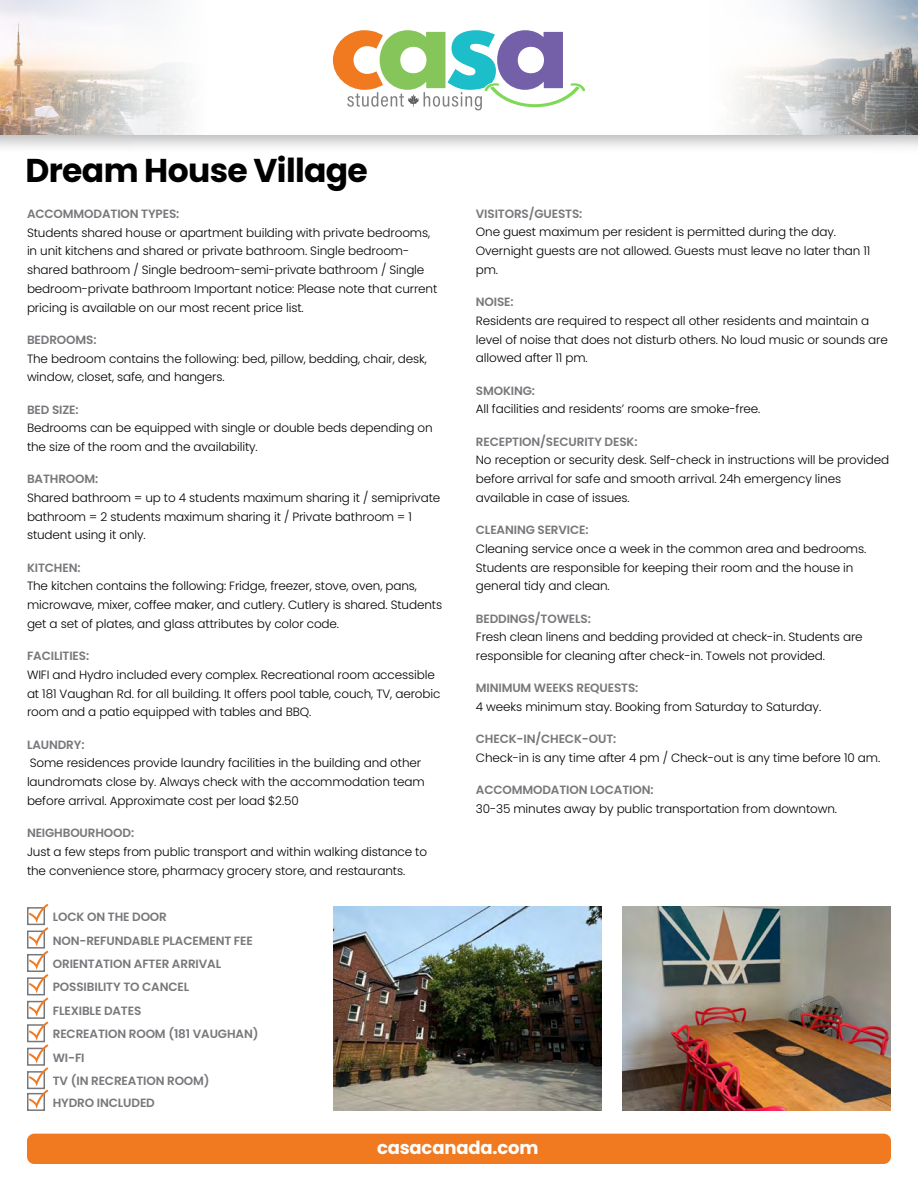
<style>
.page{position:relative;width:918px;height:1188px;background:#fff}
.page>*{position:absolute;margin:0;border:0;box-sizing:border-box;transform-origin:0 0}
.t1{font:700 33px "Poppins";letter-spacing:-.02em;color:#000}
.t2{font:700 18px "Poppins";letter-spacing:-.01em;color:#fff}
.t3{font:300 12px/18.8px "Poppins";letter-spacing:-.01em;color:#000}
.t4{font:600 12px/23.4px "Poppins";letter-spacing:-.01em;color:#77787b}
</style>
<div class="page">
<div style="left:0;top:0;width:918px;height:155px;background:#000;opacity:.3"></div>
<div style="left:0;top:0;width:918px;height:135px;background:#fff"></div>
<svg style="left:333px;top:30px;width:252px;height:80px"></svg>
<img style="left:0;top:0;width:185px;height:135px">
<img style="left:735px;top:0;width:183px;height:135px">
<div style="left:27px;top:1134px;width:864px;height:30px;background:#f17a21;border-radius:7px"></div>
<div style="left:27px;top:907px;width:18px;height:18px;border:2px solid #77787b"></div>
<div style="left:27px;top:931px;width:18px;height:18px;border:2px solid #77787b"></div>
<div style="left:27px;top:954px;width:18px;height:18px;border:2px solid #77787b"></div>
<div style="left:27px;top:977px;width:18px;height:18px;border:2px solid #77787b"></div>
<div style="left:27px;top:1001px;width:18px;height:18px;border:2px solid #77787b"></div>
<div style="left:27px;top:1024px;width:18px;height:18px;border:2px solid #77787b"></div>
<div style="left:27px;top:1048px;width:18px;height:18px;border:2px solid #77787b"></div>
<div style="left:27px;top:1071px;width:18px;height:18px;border:2px solid #77787b"></div>
<div style="left:27px;top:1093px;width:18px;height:18px;border:2px solid #77787b"></div>
<svg style="left:29px;top:904px;width:19px;height:205px"></svg>
<img style="left:623px;top:906px;width:268px;height:204px">
<img style="left:333px;top:906px;width:268px;height:204px">
<h1 class="t1" style="left:26px;top:151px;width:344px">Dream House Village</h1>
<p class="t4" style="left:27px;top:202px;width:154px">ACCOMMODATION TYPES:</p>
<p class="t3" style="left:27px;top:223px;width:412px">Students shared house or apartment building with private bedrooms, in unit kitchens and shared or private bathroom. Single bedroom&shy;shared bathroom / Single bedroom-semi-private bathroom / Single bedroom-private bathroom Important notice: Please note that current pricing is available on our most recent price list.</p>
<p class="t4" style="left:27px;top:328px;width:71px">BEDROOMS:</p>
<p class="t3" style="left:27px;top:349px;width:402px">The bedroom contains the following: bed, pillow, bedding, chair, desk, window, closet, safe, and hangers.</p>
<p class="t4" style="left:27px;top:398px;width:53px">BED SIZE:</p>
<p class="t3" style="left:27px;top:419px;width:407px">Bedrooms can be equipped with single or double beds depending on the size of the room and the availability.</p>
<p class="t4" style="left:27px;top:467px;width:73px">BATHROOM:</p>
<p class="t3" style="left:27px;top:488px;width:415px">Shared bathroom = up to 4 students maximum sharing it / semiprivate bathroom = 2 students maximum sharing it / Private bathroom = 1 student using it only.</p>
<p class="t4" style="left:27px;top:556px;width:55px">KITCHEN:</p>
<p class="t3" style="left:27px;top:577px;width:417px">The kitchen contains the following: Fridge, freezer, stove, oven, pans, microwave, mixer, coffee maker, and cutlery. Cutlery is shared. Students get a set of plates, and glass attributes by color code.</p>
<p class="t4" style="left:27px;top:644px;width:64px">FACILITIES:</p>
<p class="t3" style="left:27px;top:665px;width:415px">WIFI and Hydro included every complex. Recreational room accessible at 181 Vaughan Rd. for all building. It offers pool table, couch, TV, aerobic room and a patio equipped with tables and BBQ.</p>
<p class="t4" style="left:27px;top:733px;width:59px">LAUNDRY:</p>
<p class="t3" style="left:27px;top:754px;width:399px">Some residences provide laundry facilities in the building and other laundromats close by. Always check with the accommodation team before arrival. Approximate cost per load $2.50</p>
<p class="t4" style="left:27px;top:821px;width:109px">NEIGHBOURHOOD:</p>
<p class="t3" style="left:27px;top:842px;width:402px">Just a few steps from public transport and within walking distance to the convenience store, pharmacy grocery store, and restaurants.</p>
<p class="t4" style="left:53px;top:905px;width:207px">LOCK ON THE DOOR<br>NON-REFUNDABLE PLACEMENT FEE<br>ORIENTATION AFTER ARRIVAL<br>POSSIBILITY TO CANCEL<br>FLEXIBLE DATES<br>RECREATION ROOM (181 VAUGHAN)<br>WI-FI<br>TV (IN RECREATION ROOM)</p>
<p class="t4" style="left:53px;top:1091px;width:104px">HYDRO INCLUDED</p>
<p class="t4" style="left:476px;top:202px;width:108px">VISITORS/GUESTS:</p>
<p class="t3" style="left:476px;top:223px;width:396px">One guest maximum per resident is permitted during the day.<br>Overnight guests are not allowed. Guests must leave no later than 11 pm.</p>
<p class="t4" style="left:476px;top:290px;width:39px">NOISE:</p>
<p class="t3" style="left:476px;top:311px;width:413px">Residents are required to respect all other residents and maintain a level of noise that does not disturb others. No loud music or sounds are allowed after 11 pm.</p>
<p class="t4" style="left:476px;top:379px;width:61px">SMOKING:</p>
<p class="t3" style="left:476px;top:400px;width:286px">All facilities and residents’ rooms are smoke-free.</p>
<p class="t4" style="left:476px;top:430px;width:163px">RECEPTION/SECURITY DESK:</p>
<p class="t3" style="left:476px;top:451px;width:415px">No reception or security desk. Self-check in instructions will be provided before arrival for safe and smooth arrival. 24h emergency lines available in case of issues.</p>
<p class="t4" style="left:476px;top:518px;width:114px">CLEANING SERVICE:</p>
<p class="t3" style="left:476px;top:539px;width:392px">Cleaning service once a week in the common area and bedrooms.<br>Students are responsible for keeping their room and the house in general tidy and clean.</p>
<p class="t4" style="left:476px;top:607px;width:117px">BEDDINGS/TOWELS:</p>
<p class="t3" style="left:476px;top:628px;width:388px">Fresh clean linens and bedding provided at check-in. Students are responsible for cleaning after check-in. Towels not provided.</p>
<p class="t4" style="left:476px;top:677px;width:164px">MINIMUM WEEKS REQUESTS:</p>
<p class="t3" style="left:476px;top:698px;width:347px">4 weeks minimum stay. Booking from Saturday to Saturday.</p>
<p class="t4" style="left:476px;top:728px;width:142px">CHECK-IN/CHECK-OUT:</p>
<p class="t3" style="left:476px;top:749px;width:406px">Check-in is any time after 4 pm / Check-out is any time before 10 am.</p>
<p class="t4" style="left:476px;top:779px;width:179px">ACCOMMODATION LOCATION:</p>
<p class="t3" style="left:476px;top:800px;width:363px">30-35 minutes away by public transportation from downtown.</p>
<h2 class="t2" style="left:377px;top:1137px;width:163px">casacanada.com</h2>
</div>
